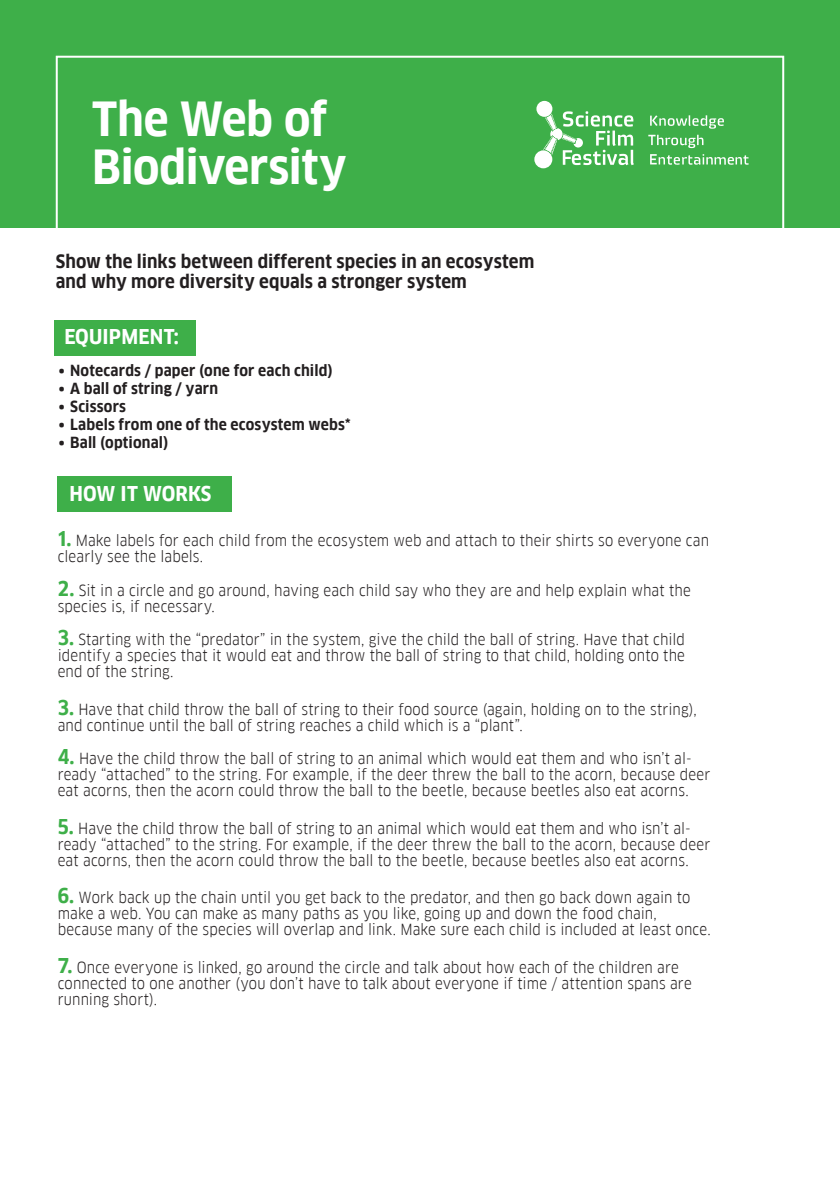
<style>
.page{position:relative;width:840px;height:1191px;background:#fff}
.page>*{position:absolute;margin:0;border:0;box-sizing:border-box;transform-origin:0 0}
.t1{font:700 46px/48px "Goethe FF Clan";letter-spacing:-.01em;color:#fff}
.t2{font:700 20px "Goethe FF Clan";letter-spacing:.01em;color:#fff}
.t3{font:700 18px/20px "Goethe FF Clan";letter-spacing:.005em;color:#231f20}
.t4{font:15px/16px "Goethe FF Clan";letter-spacing:.01em;color:#231f20}
.t5{font:700 15px "Goethe FF Clan";letter-spacing:.015em;color:#231f20}
.s1{font-weight:700;font-size:20px;color:#3eaf49}
</style>
<div class="page">
<div style="left:0;top:0;width:839px;height:228px;background:#3eaf49"></div>
<div style="left:56px;top:56px;width:727px;height:180px;border:2px solid #fff"></div>
<svg style="left:534px;top:101px;width:214px;height:67px"></svg>
<div style="left:54px;top:320px;width:142px;height:35px;background:#3eaf49"></div>
<div style="left:57px;top:476px;width:174px;height:36px;background:#3eaf49"></div>
<h1 class="t1" style="left:92px;top:96px;width:255px">The Web of<br>Biodiversity</h1>
<p class="t3" style="left:56px;top:252px;width:479px">Show the links between different species in an ecosystem and why more diversity equals a stronger system</p>
<h2 class="t2" style="left:64px;top:325px;width:116px">EQUIPMENT:</h2>
<p class="t5" style="left:59px;top:361px;width:275px">• Notecards / paper (one for each child)</p>
<p class="t5" style="left:59px;top:379px;width:161px">• A ball of string / yarn</p>
<p class="t5" style="left:59px;top:397px;width:69px">• Scissors</p>
<p class="t5" style="left:59px;top:415px;width:293px">• Labels from one of the ecosystem webs*</p>
<p class="t5" style="left:59px;top:433px;width:111px">• Ball (optional)</p>
<h2 class="t2" style="left:69px;top:482px;width:143px">HOW IT WORKS</h2>
<p class="t4" style="left:58px;top:532px;width:652px"><span class="s1">1.</span> Make labels for each child from the ecosystem web and attach to their shirts so everyone can clearly see the labels.</p>
<p class="t4" style="left:58px;top:582px;width:634px"><span class="s1">2.</span> Sit in a circle and go around, having each child say who they are and help explain what the species is, if necessary.</p>
<p class="t4" style="left:58px;top:632px;width:628px;text-align:justify"><span class="s1">3.</span> Starting with the “predator” in the system, give the child the ball of string. Have that child identify a species that it would eat and throw the ball of string to that child, holding onto the end of the string.</p>
<p class="t4" style="left:58px;top:701px;width:640px"><span class="s1">3.</span> Have that child throw the ball of string to their food source (again, holding on to the string), and continue until the ball of string reaches a child which is a “plant”.</p>
<p class="t4" style="left:58px;top:751px;width:653px"><span class="s1">4.</span> Have the child throw the ball of string to an animal which would eat them and who isn’t al&shy;ready “attached” to the string. For example, if the deer threw the ball to the acorn, because deer eat acorns, then the acorn could throw the ball to the beetle, because beetles also eat acorns.</p>
<p class="t4" style="left:58px;top:820px;width:653px"><span class="s1">5.</span> Have the child throw the ball of string to an animal which would eat them and who isn’t al&shy;ready “attached” to the string. For example, if the deer threw the ball to the acorn, because deer eat acorns, then the acorn could throw the ball to the beetle, because beetles also eat acorns.</p>
<p class="t4" style="left:58px;top:889px;width:654px"><span class="s1">6.</span> Work back up the chain until you get back to the predator, and then go back down again to make a web. You can make as many paths as you like, going up and down the food chain, because many of the species will overlap and link. Make sure each child is included at least once.</p>
<p class="t4" style="left:58px;top:959px;width:635px"><span class="s1">7.</span> Once everyone is linked, go around the circle and talk about how each of the children are connected to one another (you don’t have to talk about everyone if time / attention spans are running short).</p>
</div>
